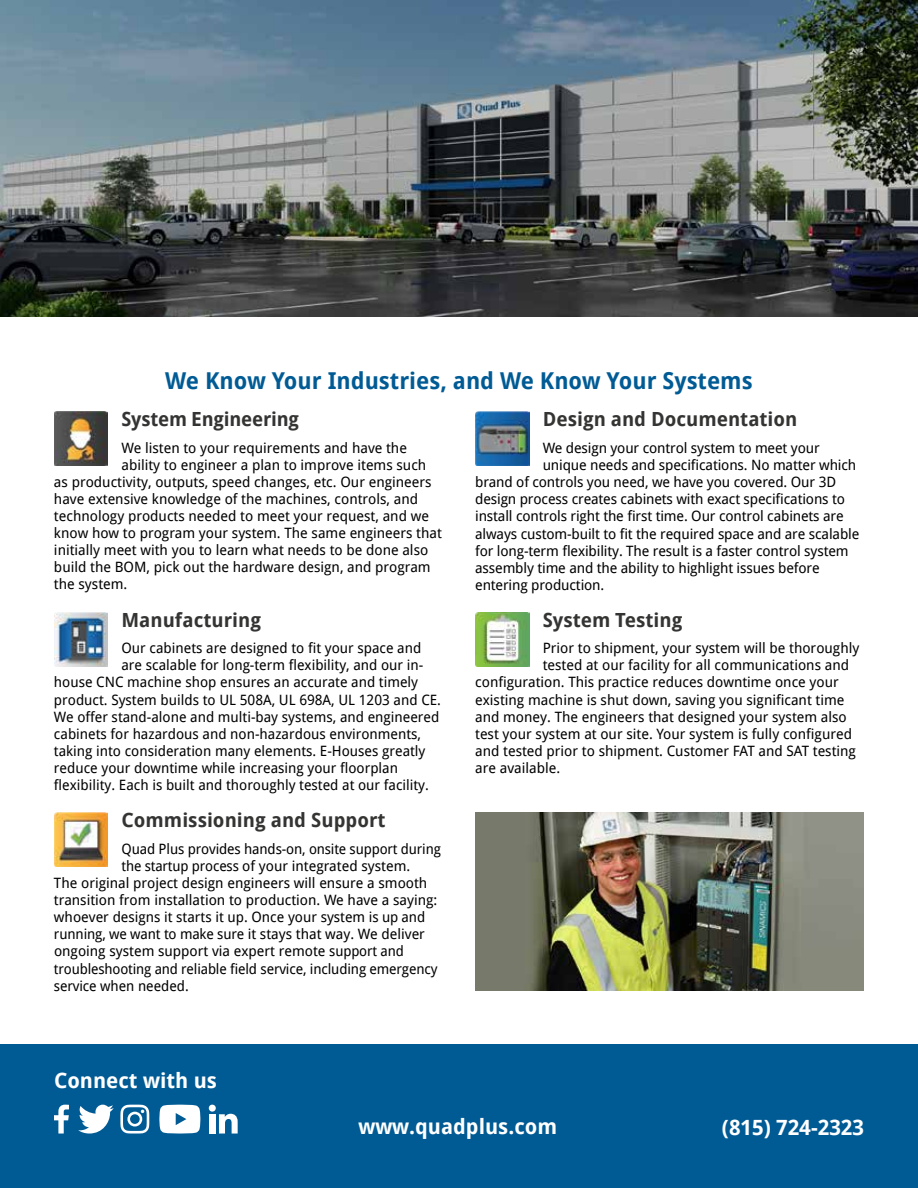
<style>
.page{position:relative;width:918px;height:1188px;background:#fff}
.page>*{position:absolute;margin:0;border:0;box-sizing:border-box;transform-origin:0 0}
.t1{font:700 23.25px "Droid Sans";color:#005b95}
.t2{font:700 21px "Droid Sans";color:#fff}
.t3{font:700 19.5px "Droid Sans";color:#343433}
.t4{font:14.25px "Droid Sans";color:#000}
</style>
<div class="page">
<img style="left:475px;top:813px;width:389px;height:178px">
<img style="left:0;top:0;width:918px;height:317px">
<div style="left:0;top:1045px;width:918px;height:143px;background:#005b95"></div>
<svg style="left:54px;top:1105px;width:15px;height:29px"></svg>
<svg style="left:120px;top:1105px;width:29px;height:29px"></svg>
<div style="left:209px;top:1114px;width:6px;height:20px;background:#fff"></div>
<div style="left:209px;top:1105px;width:7px;height:7px;background:#fff;border-radius:50%"></div>
<svg style="left:219px;top:1114px;width:19px;height:20px"></svg>
<svg style="left:78px;top:1105px;width:36px;height:29px"></svg>
<svg style="left:159px;top:1105px;width:41px;height:29px"></svg>
<img style="left:54px;top:612px;width:54px;height:54px">
<img style="left:475px;top:612px;width:54px;height:54px">
<img style="left:54px;top:813px;width:54px;height:54px">
<img style="left:475px;top:411px;width:54px;height:54px">
<img style="left:54px;top:411px;width:54px;height:54px">
<h1 class="t1" style="left:165px;top:364px;width:589px">We Know Your Industries, and We Know Your Systems</h1>
<h3 class="t3" style="left:122px;top:405px;width:179px">System Engineering</h3>
<p class="t4" style="left:122px;top:438px;width:287px">We listen to your requirements and have the</p>
<p class="t4" style="left:122px;top:455px;width:306px">ability to engineer a plan to improve items such</p>
<p class="t4" style="left:54px;top:472px;width:379px">as productivity, outputs, speed changes, etc. Our engineers</p>
<p class="t4" style="left:54px;top:489px;width:366px">have extensive knowledge of the machines, controls, and</p>
<p class="t4" style="left:54px;top:506px;width:377px">technology products needed to meet your request, and we</p>
<p class="t4" style="left:54px;top:523px;width:389px">know how to program your system. The same engineers that</p>
<p class="t4" style="left:54px;top:540px;width:376px">initially meet with you to learn what needs to be done also</p>
<p class="t4" style="left:54px;top:557px;width:378px">build the BOM, pick out the hardware design, and program</p>
<p class="t4" style="left:54px;top:574px;width:75px">the system.</p>
<h3 class="t3" style="left:122px;top:606px;width:141px">Manufacturing</h3>
<p class="t4" style="left:122px;top:638px;width:301px">Our cabinets are designed to fit your space and</p>
<p class="t4" style="left:122px;top:655px;width:303px">are scalable for long-term flexibility, and our in-</p>
<p class="t4" style="left:54px;top:673px;width:366px">house CNC machine shop ensures an accurate and timely</p>
<p class="t4" style="left:54px;top:690px;width:389px">product. System builds to UL 508A, UL 698A, UL 1203 and CE.</p>
<p class="t4" style="left:54px;top:707px;width:387px">We offer stand-alone and multi-bay systems, and engineered</p>
<p class="t4" style="left:54px;top:724px;width:369px">cabinets for hazardous and non-hazardous environments,</p>
<p class="t4" style="left:54px;top:741px;width:373px">taking into consideration many elements. E-Houses greatly</p>
<p class="t4" style="left:54px;top:758px;width:346px">reduce your downtime while increasing your floorplan</p>
<p class="t4" style="left:54px;top:775px;width:376px">flexibility. Each is built and thoroughly tested at our facility.</p>
<h3 class="t3" style="left:122px;top:807px;width:266px">Commissioning and Support</h3>
<p class="t4" style="left:122px;top:839px;width:321px">Quad Plus provides hands-on, onsite support during</p>
<p class="t4" style="left:121px;top:856px;width:290px">the startup process of your integrated system.</p>
<p class="t4" style="left:54px;top:873px;width:375px">The original project design engineers will ensure a smooth</p>
<p class="t4" style="left:54px;top:890px;width:385px">transition from installation to production. We have a saying:</p>
<p class="t4" style="left:54px;top:907px;width:373px">whoever designs it starts it up. Once your system is up and</p>
<p class="t4" style="left:54px;top:924px;width:373px">running, we want to make sure it stays that way. We deliver</p>
<p class="t4" style="left:54px;top:941px;width:351px">ongoing system support via expert remote support and</p>
<p class="t4" style="left:54px;top:959px;width:385px">troubleshooting and reliable field service, including emergency</p>
<p class="t4" style="left:54px;top:976px;width:136px">service when needed.</p>
<h2 class="t2" style="left:54px;top:1065px;width:165px">Connect with us</h2>
<h3 class="t3" style="left:543px;top:405px;width:256px">Design and Documentation</h3>
<p class="t4" style="left:543px;top:438px;width:279px">We design your control system to meet your</p>
<p class="t4" style="left:543px;top:455px;width:315px">unique needs and specifications. No matter which</p>
<p class="t4" style="left:475px;top:472px;width:362px">brand of controls you need, we have you covered. Our 3D</p>
<p class="t4" style="left:475px;top:489px;width:371px">design process creates cabinets with exact specifications to</p>
<p class="t4" style="left:475px;top:507px;width:370px">install controls right the first time. Our control cabinets are</p>
<p class="t4" style="left:475px;top:524px;width:386px">always custom-built to fit the required space and are scalable</p>
<p class="t4" style="left:475px;top:541px;width:375px">for long-term flexibility. The result is a faster control system</p>
<p class="t4" style="left:475px;top:558px;width:346px">assembly time and the ability to highlight issues before</p>
<p class="t4" style="left:475px;top:575px;width:131px">entering production.</p>
<h3 class="t3" style="left:543px;top:606px;width:141px">System Testing</h3>
<p class="t4" style="left:543px;top:638px;width:318px">Prior to shipment, your system will be thoroughly</p>
<p class="t4" style="left:543px;top:655px;width:308px">tested at our facility for all communications and</p>
<p class="t4" style="left:475px;top:673px;width:365px">configuration. This practice reduces downtime once your</p>
<p class="t4" style="left:475px;top:690px;width:371px">existing machine is shut down, saving you significant time</p>
<p class="t4" style="left:475px;top:707px;width:373px">and money. The engineers that designed your system also</p>
<p class="t4" style="left:475px;top:724px;width:378px">test your system at our site. Your system is fully configured</p>
<p class="t4" style="left:475px;top:741px;width:382px">and tested prior to shipment. Customer FAT and SAT testing</p>
<p class="t4" style="left:475px;top:758px;width:86px">are available.</p>
<h2 class="t2" style="left:358px;top:1111px;width:200px">www.quadplus.com</h2>
<h2 class="t2" style="left:722px;top:1113px;width:144px">(815) 724-2323</h2>
</div>
